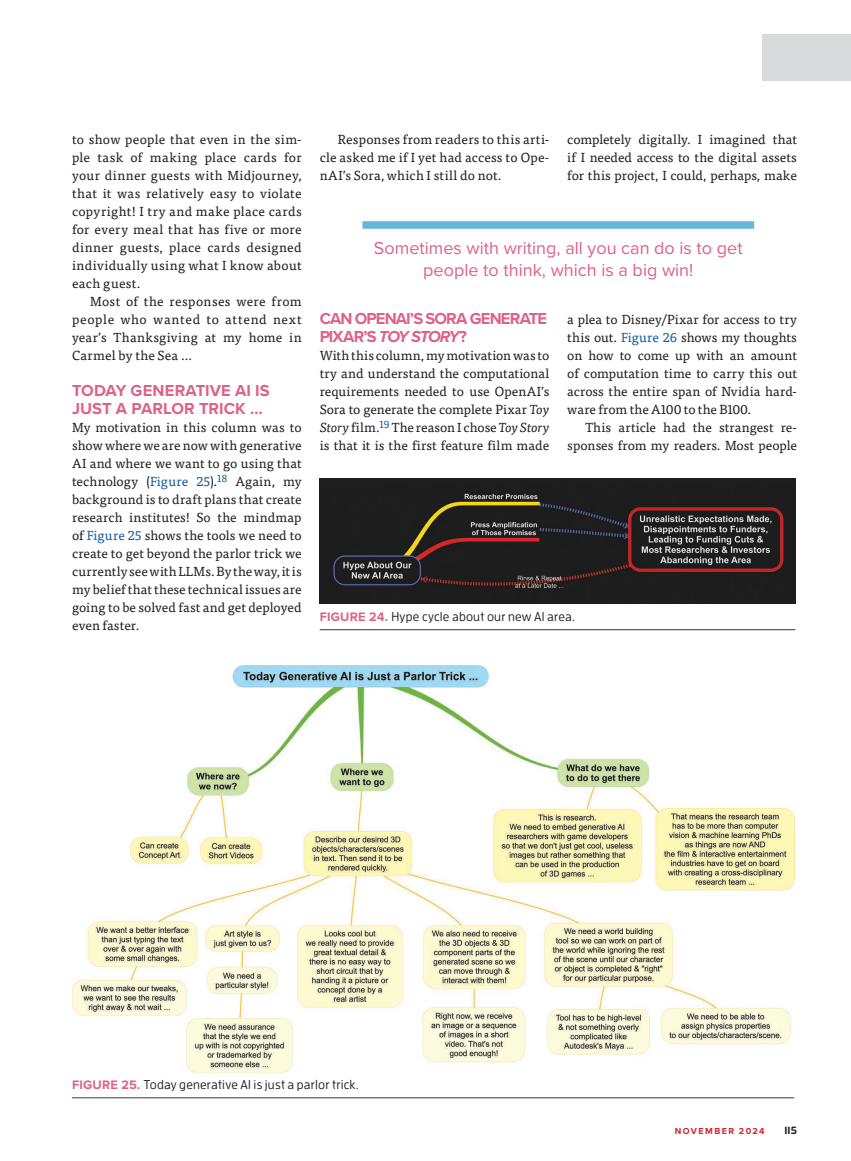
<style>
.page{position:relative;width:851px;height:1161px;background:#fff}
.page>*{position:absolute;margin:0;border:0;box-sizing:border-box;transform-origin:0 0}
.t1{font:18px/21.6px "Proxima Nova";color:#de6287;text-align:center}
.t2{font:700 16.5px/18px "Proxima Nova";letter-spacing:-.055em;color:#de6287}
.t3{font:700 16.5px/18px "Proxima Nova";letter-spacing:.005em;color:#de6287}
.t4{font:13.2px/18px "Tisa Pro";letter-spacing:.015em;color:#231f20;text-align:justify}
.t5{font:13.2px "Tisa Pro";letter-spacing:-.005em;color:#231f20}
.t6{font:13.2px "Tisa Pro";letter-spacing:.05em;color:#231f20}
.t7{font:500 12.75px "Enzo OT";letter-spacing:.015em;color:#231f20}
.t8{font:700 10.5px "Enzo OT";color:#231f20}
.t9{font:700 9px "Proxima Nova";letter-spacing:.16em;color:#d1232a}
.s1{color:#175d9e}
.s2{font-style:italic}
.s3{font-family:"Proxima Nova";font-weight:700;color:#de6287}
</style>
<div class="page">
<div style="left:762px;top:34px;width:88px;height:47px;background:#d9dadc"></div>
<img style="left:319px;top:478px;width:476px;height:126px">
<hr style="left:320px;top:629px;width:475px;height:1px;background:#2a3d50">
<img style="left:72px;top:665px;width:722px;height:407px">
<hr style="left:72px;top:1098px;width:722px;height:1px;background:#2a3d50">
<div style="left:362px;top:221px;width:392px;height:8px;background:#65b7dc"></div>
<p class="t4" style="left:72px;top:130px;width:231px">to show people that even in the sim-</p>
<p class="t4" style="left:72px;top:148px;width:231px">ple task of making place cards for</p>
<p class="t4" style="left:72px;top:166px;width:231px">your dinner guests with Midjourney,</p>
<p class="t4" style="left:72px;top:184px;width:231px">that it was relatively easy to violate</p>
<p class="t4" style="left:72px;top:202px;width:231px">copyright! I try and make place cards</p>
<p class="t4" style="left:72px;top:220px;width:231px">for every meal that has five or more</p>
<p class="t4" style="left:72px;top:238px;width:231px">dinner guests, place cards designed</p>
<p class="t4" style="left:72px;top:256px;width:231px">individually using what I know about</p>
<p class="t4" style="left:72px;top:274px;width:70px">each guest.</p>
<p class="t4" style="left:90px;top:292px;width:213px">Most of the responses were from</p>
<p class="t6" style="left:72px;top:310px;width:231px">people who wanted to attend next</p>
<p class="t4" style="left:72px;top:328px;width:231px">year’s Thanksgiving at my home in</p>
<p class="t4" style="left:72px;top:346px;width:121px">Carmel by the Sea …</p>
<p class="t3" style="left:72px;top:381px;width:199px">TODAY GENERATIVE AI IS<br>JUST A PARLOR TRICK …</p>
<p class="t4" style="left:72px;top:418px;width:231px">My motivation in this column was to show where we are now with generative AI and where we want to go using that technology (<span class="s1">Figure 25</span>).<sup>18</sup> Again, my background is to draft plans that create research institutes! So the mindmap of <span class="s1">Figure 25</span> shows the tools we need to create to get beyond the parlor trick we currently see with LLMs. By the way, it is my belief that these technical issues are going to be solved fast and get deployed even faster.</p>
<p class="t4" style="left:320px;top:130px;width:231px;text-indent:18px">Responses from readers to this arti&shy;cle asked me if I yet had access to Ope&shy;nAI’s Sora, which I still do not.</p>
<p class="t4" style="left:567px;top:130px;width:231px">completely digitally. I imagined that if I needed access to the digital assets for this project, I could, perhaps, make</p>
<p class="t1" style="left:374px;top:237px;width:370px">Sometimes with writing, all you can do is to get people to think, which is a big win!</p>
<p class="t2" style="left:320px;top:309px;width:229px">CAN OPENAI’S SORA GENERATE<br>PIXAR’S <span class="s2">TOY STORY</span>?</p>
<p class="t4" style="left:319px;top:346px;width:231px">With this column, my motivation was to try and understand the computational requirements needed to use OpenAI’s Sora to generate the complete Pixar <span class="s2">Toy Story</span> film.<sup>19</sup> The reason I chose <span class="s2">Toy Story </span>is that it is the first feature film made</p>
<p class="t4" style="left:567px;top:310px;width:231px">a plea to Disney/Pixar for access to try</p>
<p class="t5" style="left:567px;top:328px;width:231px">this out. <span class="s1">Figure 26</span> shows my thoughts</p>
<p class="t5" style="left:567px;top:346px;width:231px">on how to come up with an amount</p>
<p class="t5" style="left:567px;top:364px;width:231px">of computation time to carry this out</p>
<p class="t4" style="left:567px;top:382px;width:231px">across the entire span of Nvidia hard-</p>
<p class="t5" style="left:567px;top:400px;width:185px">ware from the A100 to the B100.</p>
<p class="t4" style="left:585px;top:418px;width:213px">This article had the strangest re-</p>
<p class="t4" style="left:567px;top:436px;width:231px">sponses from my readers. Most people</p>
<p class="t7" style="left:320px;top:609px;width:257px"><span class="s3">FIGURE 24.</span> Hype cycle about our new AI area.</p>
<p class="t7" style="left:72px;top:1077px;width:288px"><span class="s3">FIGURE 25.</span> Today generative AI is just a parlor trick.</p>
<p class="t9" style="left:674px;top:1124px;width:91px">NOVEMBER 2024</p>
<p class="t8" style="left:784px;top:1124px;width:14px">115</p>
</div>
